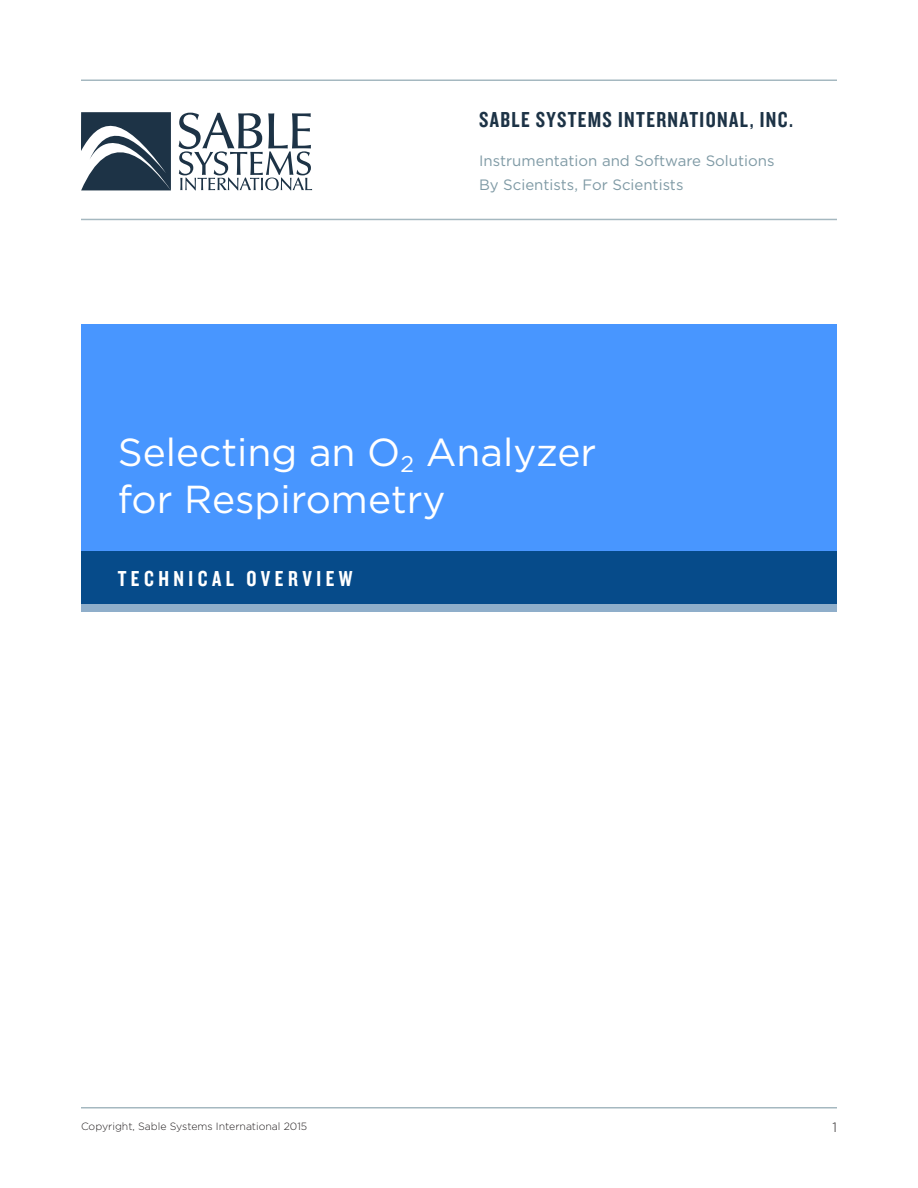
<style>
.page{position:relative;width:918px;height:1188px;background:#fff}
.page>*{position:absolute;margin:0;border:0;box-sizing:border-box;transform-origin:0 0}
.t1{font:39px/46.8px "Gotham";color:#fff}
.t2{font:22.5px "Knockout HTF49 Liteweight";letter-spacing:.06em;color:#1d3346}
.t3{font:22.5px "Knockout HTF49 Liteweight";letter-spacing:.2em;color:#fff}
.t4{font:15px "Gotham";color:#7f9aa5}
.t5{font:300 13.5px "Gotham";color:#231f20}
.t6{font:300 10.5px "Gotham";color:#231f20}
</style>
<div class="page">
<hr style="left:81px;top:80px;width:756px;height:1px;background:#a5b8c0">
<hr style="left:81px;top:1107px;width:756px;height:2px;background:#a5b8c0">
<div style="left:81px;top:591px;width:756px;height:21px;background:#8faeca"></div>
<svg style="left:81px;top:112px;width:90px;height:78px"></svg>
<svg style="left:179px;top:113px;width:133px;height:77px"></svg>
<div style="left:81px;top:324px;width:756px;height:227px;background:#4896ff"></div>
<div style="left:81px;top:551px;width:756px;height:52px;background:#064b8a"></div>
<hr style="left:81px;top:219px;width:756px;height:1px;background:#a5b8c0">
<p class="t2" style="left:479px;top:108px;width:315px">SABLE SYSTEMS INTERNATIONAL, INC.</p>
<p class="t4" style="left:479px;top:151px;width:297px">Instrumentation and Software Solutions</p>
<p class="t4" style="left:479px;top:176px;width:206px">By Scientists, For Scientists</p>
<p class="t1" style="left:118px;top:428px;width:480px">Selecting an O<sub>2</sub> Analyzer for Respirometry</p>
<p class="t3" style="left:118px;top:568px;width:236px">TECHNICAL OVERVIEW</p>
<p class="t6" style="left:81px;top:1120px;width:228px">Copyright, Sable Systems International 2015</p>
<p class="t5" style="left:832px;top:1119px;width:6px">1</p>
</div>
